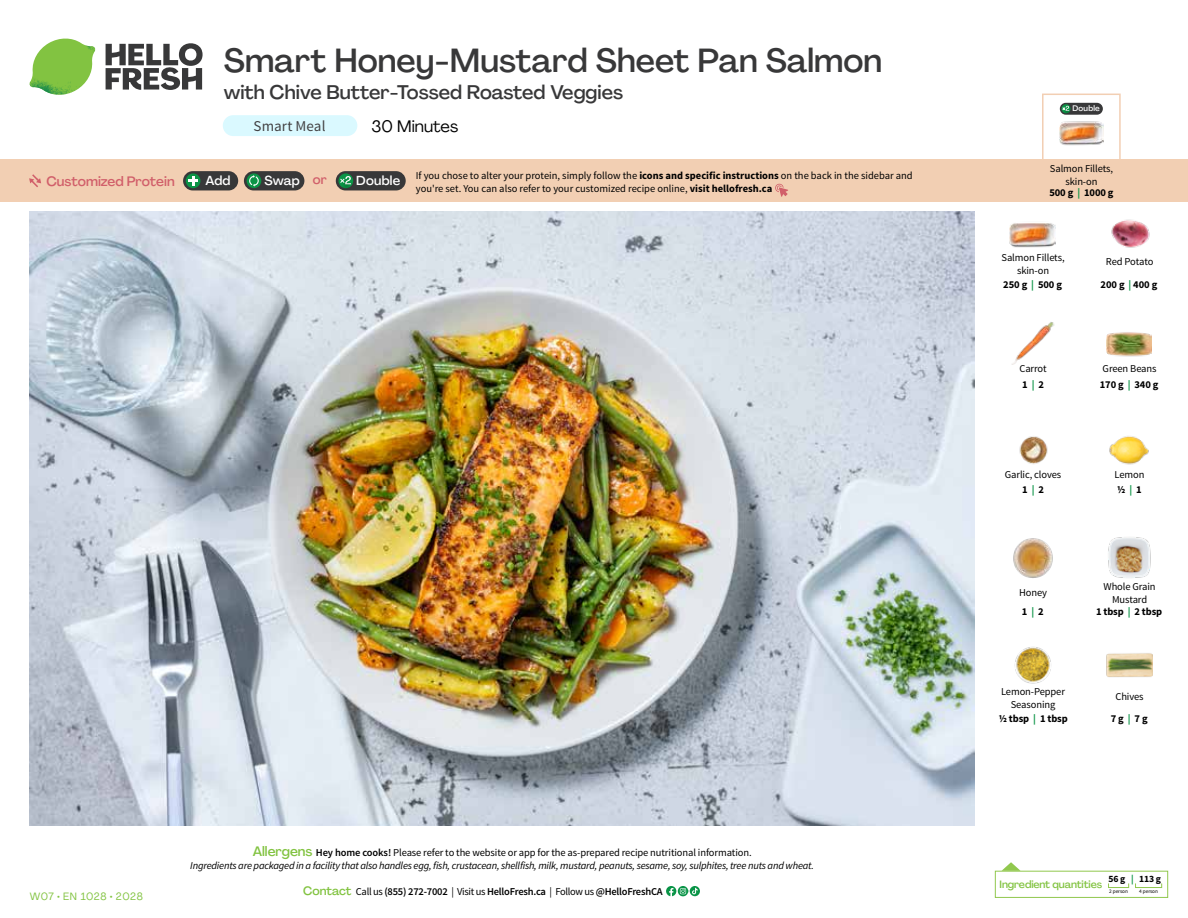
<style>
.page{position:relative;width:1188px;height:918px;background:#fff}
.page>*{position:absolute;margin:0;border:0;box-sizing:border-box;transform-origin:0 0}
.t1{font:500 33px "Agrandir";color:#383839}
.t2{font:500 19.5px "Agrandir";color:#383839}
.t3{font:16.5px "Agrandir";color:#000}
.t4{font:15px "Source Sans Pro";color:#414042}
.t5{font:500 13.5px "Agrandir";color:#d15f6a}
.t6{font:500 12.9px "Agrandir";letter-spacing:.015em;color:#fff}
.t7{font:10.5px/13.5px "Source Sans Pro";letter-spacing:-.01em;color:#000;text-align:center}
.t8{font:italic 10.5px/13.5px "Source Sans Pro";letter-spacing:-.02em;color:#000;text-align:center}
.t9{font:600 10.5px "Source Sans Pro";letter-spacing:-.02em;color:#000}
.t10{font:700 10.5px "Source Sans Pro";letter-spacing:-.01em;color:#000}
.t11{font:500 10.5px "Agrandir";letter-spacing:-.01em;color:#82c341}
.t12{font:10.5px "Agrandir";letter-spacing:.05em;color:#82c341}
.t13{font:700 9.6px "Source Sans Pro";color:#000}
.t14{font:500 7.95px "Agrandir";letter-spacing:.025em;color:#fff}
.t15{font:5.25px "Source Sans Pro";letter-spacing:-.01em;color:#000}
.s1{color:#d15f6a}
.s2{color:#0b9446}
.s3{font-weight:700}
.s4{font-weight:700;color:#0b9446}
.s5{font-family:"Agrandir";font-weight:500;font-style:normal;font-size:13.5px;color:#82c341}
.s6{font-weight:600;font-style:normal}
.s7{font-style:normal}
.s8{font-family:"Agrandir";font-weight:500;font-size:12px;color:#82c341}
.s9{font-weight:400}
</style>
<div class="page">
<svg style="left:106px;top:43px;width:97px;height:47px"></svg>
<svg style="left:34px;top:39px;width:59px;height:38px"></svg>
<img style="left:65px;top:39px;width:30px;height:25px">
<img style="left:33px;top:60px;width:56px;height:10px">
<img style="left:29px;top:64px;width:58px;height:31px">
<img style="left:64px;top:70px;width:25px;height:24px">
<img style="left:30px;top:211px;width:945px;height:615px">
<svg style="left:690px;top:886px;width:10px;height:10px"></svg>
<svg style="left:666px;top:886px;width:32px;height:10px"></svg>
<svg style="left:1002px;top:862px;width:19px;height:9px"></svg>
<div style="left:995px;top:871px;width:173px;height:27px;border:1px solid #91c84e"></div>
<div style="left:1108px;top:883px;width:21px;height:5px;border:1px solid #91c84e"></div>
<div style="left:1135px;top:883px;width:27px;height:5px;border:1px solid #91c84e"></div>
<div style="left:223px;top:115px;width:134px;height:21px;background:#daf9ff;border-radius:10px"></div>
<img style="left:1012px;top:322px;width:43px;height:43px">
<img style="left:1106px;top:332px;width:46px;height:25px">
<img style="left:1019px;top:436px;width:29px;height:28px">
<img style="left:1109px;top:436px;width:40px;height:29px">
<img style="left:1013px;top:538px;width:40px;height:40px">
<img style="left:1108px;top:537px;width:43px;height:41px">
<img style="left:1014px;top:647px;width:37px;height:37px">
<img style="left:1111px;top:219px;width:39px;height:29px">
<img style="left:1010px;top:223px;width:45px;height:25px">
<img style="left:1107px;top:653px;width:45px;height:24px">
<div style="left:0;top:160px;width:1188px;height:42px;background:#f2cfb3"></div>
<svg style="left:29px;top:174px;width:12px;height:13px"></svg>
<div style="left:336px;top:171px;width:70px;height:19px;background:#383839;border-radius:10px"></div>
<svg style="left:338px;top:173px;width:15px;height:15px"></svg>
<div style="left:341px;top:180px;width:11px;height:11px;background:#000;opacity:.35"></div>
<svg style="left:339px;top:176px;width:12px;height:8px"></svg>
<div style="left:244px;top:171px;width:60px;height:19px;background:#383839;border-radius:10px"></div>
<div style="left:247px;top:173px;width:14px;height:15px;background:#0b9446;border-radius:50%"></div>
<svg style="left:249px;top:175px;width:10px;height:12px"></svg>
<div style="left:183px;top:171px;width:55px;height:19px;background:#383839;border-radius:10px"></div>
<div style="left:186px;top:173px;width:14px;height:15px;background:#0b9446;border-radius:50%"></div>
<svg style="left:188px;top:176px;width:10px;height:10px"></svg>
<svg style="left:775px;top:183px;width:13px;height:14px"></svg>
<div style="left:1042px;top:94px;width:79px;height:69px;border:2px solid #f2cfb3"></div>
<img style="left:1060px;top:114px;width:43px;height:32px">
<div style="left:1060px;top:103px;width:43px;height:12px;background:#383839;border-radius:6px"></div>
<svg style="left:1061px;top:104px;width:10px;height:9px"></svg>
<div style="left:1064px;top:108px;width:6px;height:7px;background:#000;opacity:.35"></div>
<svg style="left:1062px;top:106px;width:7px;height:8px"></svg>
<h1 class="t1" style="left:224px;top:40px;width:660px">Smart Honey-Mustard Sheet Pan Salmon</h1>
<h2 class="t2" style="left:224px;top:80px;width:401px">with Chive Butter-Tossed Roasted Veggies</h2>
<h3 class="t3" style="left:372px;top:116px;width:88px">30 Minutes</h3>
<h3 class="t4" style="left:254px;top:117px;width:73px">Smart Meal</h3>
<p class="t14" style="left:1072px;top:104px;width:29px">Double</p>
<p class="t5" style="left:46px;top:173px;width:130px">Customized Protein</p>
<p class="t6" style="left:205px;top:172px;width:27px">Add</p>
<p class="t6" style="left:264px;top:172px;width:64px">Swap <span class="s1">or</span></p>
<p class="t6" style="left:356px;top:172px;width:45px">Double</p>
<p class="t7" style="left:1050px;top:162px;width:65px">Salmon Fillets, skin-on</p>
<p class="t10" style="left:1049px;top:186px;width:66px">500 g <span class="s2">|</span> 1000 g</p>
<p class="t7" style="left:416px;top:168px;width:498px;text-align:left">If you chose to alter your protein, simply follow the <span class="s3">icons and specific instructions</span> on the back in the sidebar and you're set. You can also refer to your customized recipe online, <span class="s3">visit hellofresh.ca</span></p>
<p class="t7" style="left:1002px;top:251px;width:65px">Salmon Fillets, skin-on<br><span class="s3">250 g</span> <span class="s4">|</span> <span class="s3">500 g</span></p>
<p class="t7" style="left:1101px;top:250px;width:58px;line-height:22.8px">Red Potato<br><span class="s3">200 g</span> <span class="s4">|</span> <span class="s3">400 g</span></p>
<p class="t7" style="left:1019px;top:361px;width:29px;line-height:15.9px;text-align:left">Carrot<br><span class="s3">1</span> <span class="s4">|</span> <span class="s3">2</span></p>
<p class="t7" style="left:1100px;top:361px;width:60px;line-height:15.9px;text-align:left">Green Beans<br><span class="s3">170 g</span> <span class="s4">|</span> <span class="s3">340 g</span></p>
<p class="t7" style="left:1005px;top:467px;width:58px;line-height:14.9px">Garlic, cloves<br><span class="s3">1</span> <span class="s4">|</span> <span class="s3">2</span></p>
<p class="t7" style="left:1115px;top:467px;width:31px;line-height:14.9px;text-align:left">Lemon<br><span class="s3">1/2</span> <span class="s4">|</span> <span class="s3">1</span></p>
<p class="t7" style="left:1019px;top:583px;width:30px;line-height:19px;text-align:left">Honey<br><span class="s3">1</span> <span class="s4">|</span> <span class="s3">2</span></p>
<p class="t7" style="left:1104px;top:580px;width:54px">Whole Grain<br>Mustard</p>
<p class="t10" style="left:1096px;top:605px;width:68px">1 tbsp <span class="s2">|</span> 2 tbsp</p>
<p class="t12" style="left:30px;top:890px;width:115px">W07 • EN 1028 • 2028</p>
<p class="t8" style="left:190px;top:846px;width:625px"><span class="s5">Allergens</span> <span class="s6">Hey home cooks!</span> <span class="s7">Please refer to the website or app for the as-prepared recipe nutritional information.<br></span>Ingredients are packaged in a facility that also handles egg, fish, crustacean, shellfish, milk, mustard, peanuts, sesame, soy, sulphites, tree nuts and wheat.</p>
<p class="t9" style="left:303px;top:885px;width:361px"><span class="s8">Contact</span> <span class="s9">Call us</span> (855) 272-7002 <span class="s9">| Visit us</span> HelloFresh.ca <span class="s9">| Follow us</span> @HelloFreshCA</p>
<p class="t7" style="left:998px;top:685px;width:71px">Lemon-Pepper<br>Seasoning<br><span class="s3">1/2 tbsp</span> <span class="s4">|</span> <span class="s3">1 tbsp</span></p>
<p class="t7" style="left:1111px;top:686px;width:38px;line-height:21.1px">Chives<br><span class="s3">7 g</span> <span class="s4">|</span> <span class="s3">7 g</span></p>
<p class="t13" style="left:1108px;top:873px;width:54px">56 g <span class="s2">|</span> 113 g</p>
<p class="t15" style="left:1109px;top:888px;width:20px">2 person</p>
<p class="t15" style="left:1139px;top:888px;width:20px">4 person</p>
<p class="t11" style="left:1000px;top:878px;width:104px">Ingredient quantities</p>
</div>
